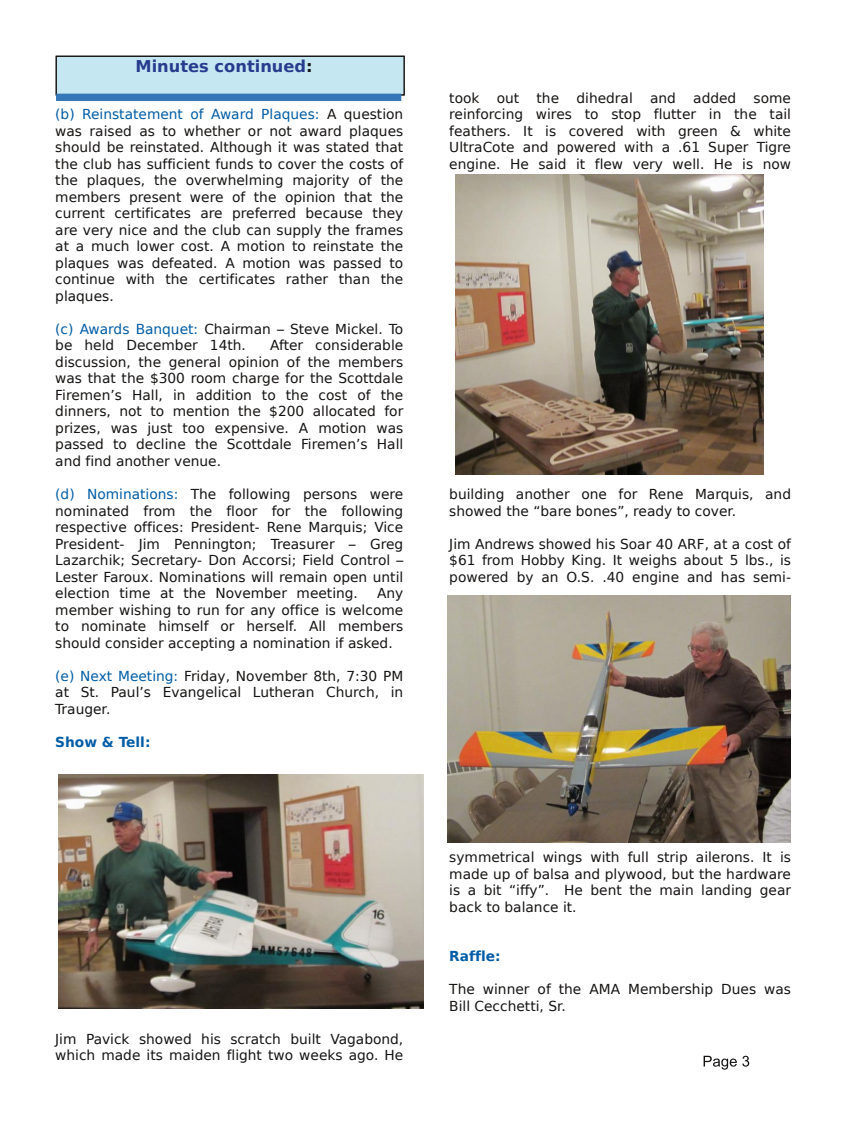
<style>
.page{position:relative;width:851px;height:1124px;background:#fff}
.page>*{position:absolute;margin:0;border:0;box-sizing:border-box;transform-origin:0 0}
.t1{font:700 16.25px "Bitstream Vera Sans";color:#273c8e}
.t2{font:13.75px/16.5px "Bitstream Vera Sans";color:#161413;text-align:justify}
.t3{font:700 13.75px "Bitstream Vera Sans";color:#005ca6}
.s1{color:#161413}
.s2{color:#005ca6}
</style>
<div class="page">
<img style="left:455px;top:174px;width:308px;height:300px">
<img style="left:58px;top:774px;width:365px;height:234px">
<div style="left:56px;top:56px;width:348px;height:39px;background:#c5e7f1"></div>
<div style="left:56px;top:56px;width:348px;height:39px;border:1px solid #161413"></div>
<div style="left:56px;top:94px;width:345px;height:7px;background:#3577b7"></div>
<img style="left:447px;top:595px;width:343px;height:247px">
<p class="t1" style="left:135px;top:57px;width:178px">Minutes continued<span class="s1">:</span></p>
<p class="t2" style="left:55px;top:106px;width:349px"><span class="s2">(b) Reinstatement of Award Plaques:</span> A question was raised as to whether or not award plaques should be reinstated. Although it was stated that the club has sufficient funds to cover the costs of the plaques, the overwhelming majority of the members present were of the opinion that the current certificates are preferred because they are very nice and the club can supply the frames at a much lower cost. A motion to reinstate the plaques was defeated. A motion was passed to continue with the certificates rather than the plaques.</p>
<p class="t2" style="left:55px;top:321px;width:349px"><span class="s2">(c) Awards Banquet:</span> Chairman – Steve Mickel. To be held December 14th.</p>
<p class="t2" style="left:55px;top:337px;width:349px;text-indent:215px">After considerable discussion, the general opinion of the members was that the $300 room charge for the Scottdale Firemen’s Hall, in addition to the cost of the dinners, not to mention the $200 allocated for prizes, was just too expensive. A motion was passed to decline the Scottdale Firemen’s Hall and find another venue.</p>
<p class="t2" style="left:55px;top:486px;width:349px"><span class="s2">(d) Nominations:</span> The following persons were nominated from the floor for the following respective offices: President- Rene Marquis; Vice President- Jim Pennington; Treasurer – Greg Lazarchik; Secretary- Don Accorsi; Field Control – Lester Faroux. Nominations will remain open until election time at the November meeting.</p>
<p class="t2" style="left:55px;top:585px;width:349px;text-indent:322px">Any member wishing to run for any office is welcome to nominate himself or herself. All members should consider accepting a nomination if asked.</p>
<p class="t2" style="left:55px;top:667px;width:349px"><span class="s2">(e) Next Meeting:</span> Friday, November 8th, 7:30 PM at St. Paul’s Evangelical Lutheran Church, in Trauger.</p>
<p class="t3" style="left:55px;top:733px;width:97px">Show &amp; Tell:</p>
<p class="t2" style="left:55px;top:1030px;width:349px">Jim Pavick showed his scratch built Vagabond, which made its maiden flight two weeks ago. He</p>
<p class="t2" style="left:449px;top:90px;width:32px">took</p>
<p class="t2" style="left:496px;top:90px;width:24px">out</p>
<p class="t2" style="left:536px;top:90px;width:24px">the</p>
<p class="t2" style="left:576px;top:90px;width:58px">dihedral</p>
<p class="t2" style="left:650px;top:90px;width:27px">and</p>
<p class="t2" style="left:693px;top:90px;width:45px">added</p>
<p class="t2" style="left:449px;top:90px;width:343px;text-indent:304px">some reinforcing wires to stop flutter in the tail feathers. It is covered with green &amp; white UltraCote and powered with a .61 Super Tigre engine. He said it flew very well. He is now</p>
<p class="t2" style="left:449px;top:486px;width:343px">building another one for Rene Marquis, and showed the “bare bones”, ready to cover.</p>
<p class="t2" style="left:449px;top:535px;width:343px">Jim Andrews showed his Soar 40 ARF, at a cost of $61 from Hobby King. It weighs about 5 lbs., is powered by an O.S. .40 engine and has semi-</p>
<p class="t2" style="left:449px;top:849px;width:343px">symmetrical wings with full strip ailerons. It is made up of balsa and plywood, but the hardware is a bit “iffy”. He bent the main landing gear back to balance it.</p>
<p class="t3" style="left:449px;top:948px;width:53px">Raffle:</p>
<p class="t2" style="left:449px;top:981px;width:343px">The winner of the AMA Membership Dues was<br>Bill Cecchetti, Sr.</p>
</div>
